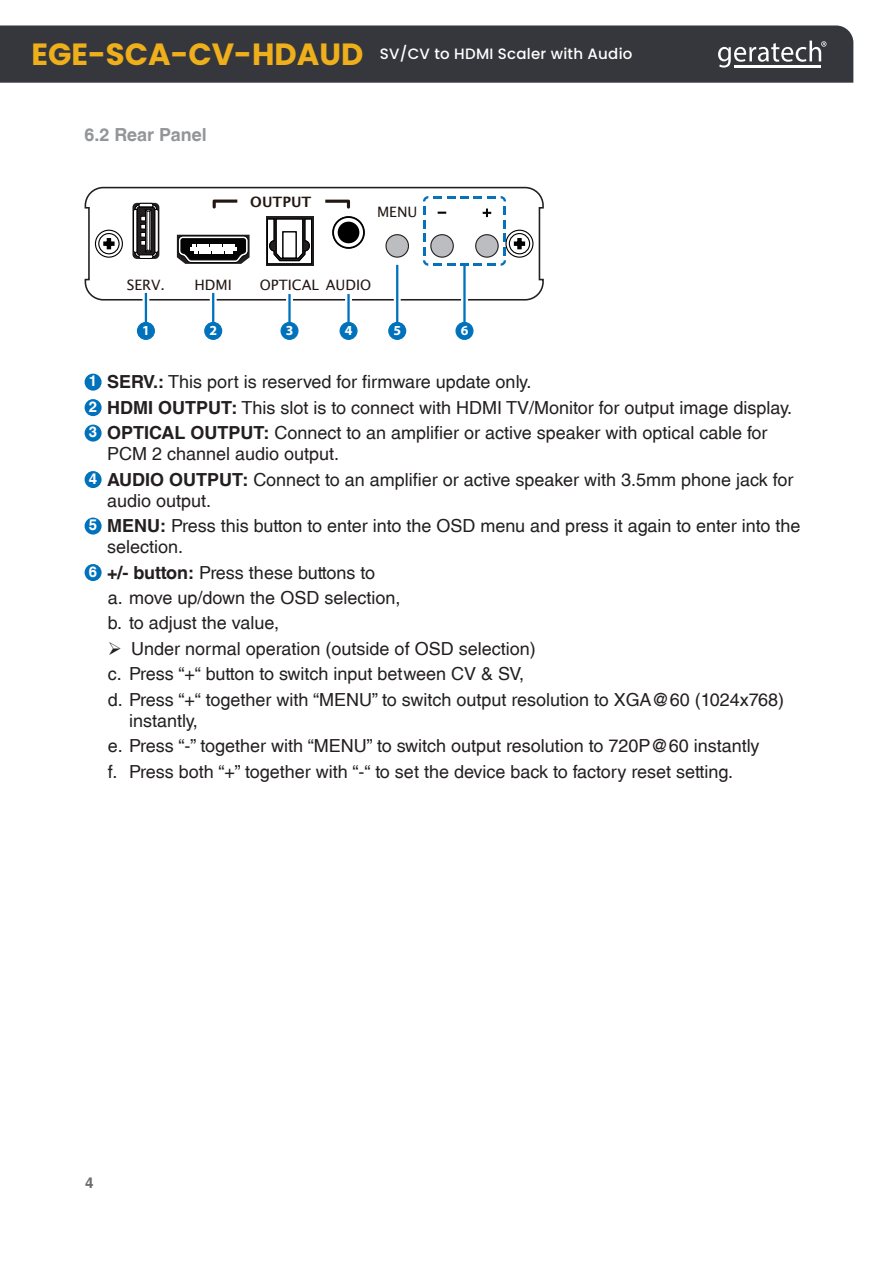
<style>
.page{position:relative;width:893px;height:1263px;background:#fff}
.page>*{position:absolute;margin:0;border:0;box-sizing:border-box;transform-origin:0 0}
.Callout_List{font:18px/21px "Helvetica LT Std";color:#231f20}
.Sub_Header{font:700 18px "Helvetica LT Std";color:#939598}
.t1{font:500 15px "Poppins";letter-spacing:.015em;color:#fff}
.Diagram_Callouts{font:700 15px "Helvetica LT Std";color:#fff}
.t2{font:700 15px "Helvetica LT Std";color:#6c6d70}
.t3{font:14.25px "Lucida Sans";color:#221713}
.t4{font:600 14.25px "Lucida Sans";color:#221713}
.t5{font:14.25px "Lucida Sans";color:#221713;scale:2.5 1}
.t6{font:700 13.8px "Myriad Pro";color:#fff}
.s1{font-weight:700;font-size:30.75px;color:#eeaf1b}
.s2{font-weight:700}
</style>
<div class="page">
<div style="left:0;top:25px;width:853px;height:58px;background:#36373d"></div>
<svg style="left:718px;top:41px;width:108px;height:27px"></svg>
<hr style="left:762px;top:65px;width:30px;height:2px;background:#fff">
<hr style="left:792px;top:65px;width:29px;height:2px;background:#fff">
<hr style="left:734px;top:65px;width:28px;height:2px;background:#fff">
<svg style="left:85px;top:187px;width:459px;height:114px"></svg>
<div style="left:505px;top:230px;width:28px;height:28px;border:1px solid #000;border-radius:50%"></div>
<div style="left:286px;top:294px;width:7px;height:34px;background:#fff"></div>
<hr style="left:288px;top:294px;width:3px;height:34px;background:#0072bc">
<div style="left:281px;top:322px;width:17px;height:17px;background:#0072bc;border-radius:50%"></div>
<div style="left:280px;top:322px;width:19px;height:18px;border:1px solid #0072bc;border-radius:50%"></div>
<svg style="left:142px;top:293px;width:7px;height:30px"></svg>
<hr style="left:145px;top:293px;width:2px;height:35px;background:#0072bc">
<div style="left:137px;top:322px;width:17px;height:17px;background:#0072bc;border-radius:50%"></div>
<div style="left:137px;top:322px;width:18px;height:18px;border:1px solid #0072bc;border-radius:50%"></div>
<svg style="left:210px;top:293px;width:7px;height:30px"></svg>
<hr style="left:212px;top:293px;width:2px;height:35px;background:#0072bc">
<div style="left:205px;top:322px;width:17px;height:17px;background:#0072bc;border-radius:50%"></div>
<div style="left:204px;top:322px;width:18px;height:18px;border:1px solid #0072bc;border-radius:50%"></div>
<div style="left:345px;top:294px;width:7px;height:34px;background:#fff"></div>
<hr style="left:347px;top:294px;width:3px;height:34px;background:#0072bc">
<div style="left:340px;top:322px;width:17px;height:17px;background:#0072bc;border-radius:50%"></div>
<div style="left:339px;top:322px;width:19px;height:18px;border:1px solid #0072bc;border-radius:50%"></div>
<svg style="left:394px;top:266px;width:7px;height:57px"></svg>
<hr style="left:396px;top:265px;width:2px;height:63px;background:#0072bc">
<div style="left:389px;top:322px;width:17px;height:17px;background:#0072bc;border-radius:50%"></div>
<div style="left:388px;top:322px;width:18px;height:18px;border:1px solid #0072bc;border-radius:50%"></div>
<div style="left:461px;top:265px;width:7px;height:63px;background:#fff"></div>
<hr style="left:463px;top:265px;width:3px;height:63px;background:#0072bc">
<div style="left:456px;top:322px;width:17px;height:17px;background:#0072bc;border-radius:50%"></div>
<div style="left:455px;top:322px;width:18px;height:18px;border:1px solid #0072bc;border-radius:50%"></div>
<svg style="left:94px;top:196px;width:437px;height:70px"></svg>
<div style="left:85px;top:374px;width:17px;height:17px;background:#0072bc;border-radius:50%"></div>
<div style="left:85px;top:399px;width:17px;height:17px;background:#0072bc;border-radius:50%"></div>
<div style="left:85px;top:425px;width:17px;height:17px;background:#0072bc;border-radius:50%"></div>
<div style="left:85px;top:471px;width:17px;height:17px;background:#0072bc;border-radius:50%"></div>
<div style="left:85px;top:517px;width:17px;height:17px;background:#0072bc;border-radius:50%"></div>
<div style="left:85px;top:564px;width:17px;height:17px;background:#0072bc;border-radius:50%"></div>
<p class="t1" style="left:31px;top:45px;width:602px"><span class="s1">EGE-SCA-CV-HDAUD</span> SV/CV to HDMI Scaler with Audio</p>
<p class="Sub_Header" style="left:85px;top:123px;width:124px">6.2 Rear Panel</p>
<p class="t4" style="left:250px;top:194px;width:63px">OUTPUT</p>
<p class="t3" style="left:377px;top:204px;width:42px">MENU</p>
<p class="t3" style="left:482px;top:204px;width:11px">+</p>
<p class="t5" style="left:436px;top:204px;width:6px">-</p>
<p class="t3" style="left:127px;top:277px;width:40px">SERV.</p>
<p class="t3" style="left:194px;top:277px;width:39px">HDMI</p>
<p class="t3" style="left:260px;top:277px;width:113px">OPTICAL AUDIO</p>
<p class="t6" style="left:142px;top:321px;width:9px">1</p>
<p class="t6" style="left:209px;top:321px;width:9px">2</p>
<p class="t6" style="left:286px;top:321px;width:9px">3</p>
<p class="t6" style="left:345px;top:321px;width:9px">4</p>
<p class="t6" style="left:393px;top:321px;width:9px">5</p>
<p class="t6" style="left:461px;top:321px;width:9px">6</p>
<p class="Diagram_Callouts" style="left:89px;top:372px;width:10px">1</p>
<p class="Callout_List" style="left:107px;top:371px;width:426px"><span class="s2">SERV.:</span> This port is reserved for firmware update only.</p>
<p class="Diagram_Callouts" style="left:89px;top:397px;width:10px">2</p>
<p class="Callout_List" style="left:107px;top:397px;width:687px"><span class="s2">HDMI OUTPUT:</span> This slot is to connect with HDMI TV/Monitor for output image display.</p>
<p class="Diagram_Callouts" style="left:89px;top:423px;width:10px">3</p>
<p class="Callout_List" style="left:107px;top:422px;width:662px"><span class="s2">OPTICAL OUTPUT:</span> Connect to an amplifier or active speaker with optical cable for<br>PCM 2 channel audio output.</p>
<p class="Diagram_Callouts" style="left:89px;top:469px;width:10px">4</p>
<p class="Callout_List" style="left:107px;top:469px;width:688px"><span class="s2">AUDIO OUTPUT:</span> Connect to an amplifier or active speaker with 3.5mm phone jack for audio output.</p>
<p class="Diagram_Callouts" style="left:89px;top:516px;width:10px">5</p>
<p class="Callout_List" style="left:107px;top:515px;width:695px"><span class="s2">MENU:</span> Press this button to enter into the OSD menu and press it again to enter into the selection.</p>
<p class="Diagram_Callouts" style="left:89px;top:562px;width:10px">6</p>
<p class="Callout_List" style="left:107px;top:562px;width:270px"><span class="s2">+/- button:</span> Press these buttons to</p>
<p class="Callout_List" style="left:108px;top:587px;width:294px">a. move up/down the OSD selection,</p>
<p class="Callout_List" style="left:108px;top:613px;width:173px">b. to adjust the value,</p>
<p class="Callout_List" style="left:131px;top:638px;width:406px">Under normal operation (outside of OSD selection)</p>
<p class="Callout_List" style="left:108px;top:663px;width:418px">c. Press “+“ button to switch input between CV &amp; SV,</p>
<p class="Callout_List" style="left:129px;top:689px;width:656px;text-indent:-21px">d. Press “+“ together with “MENU” to switch output resolution to XGA@60 (1024x768) instantly,</p>
<p class="Callout_List" style="left:108px;top:735px;width:653px">e. Press “-” together with “MENU” to switch output resolution to 720P@60 instantly</p>
<p class="Callout_List" style="left:108px;top:761px;width:627px">f. Press both “+” together with “-“ to set the device back to factory reset setting.</p>
<p class="t2" style="left:85px;top:1173px;width:10px">4</p>
</div>
